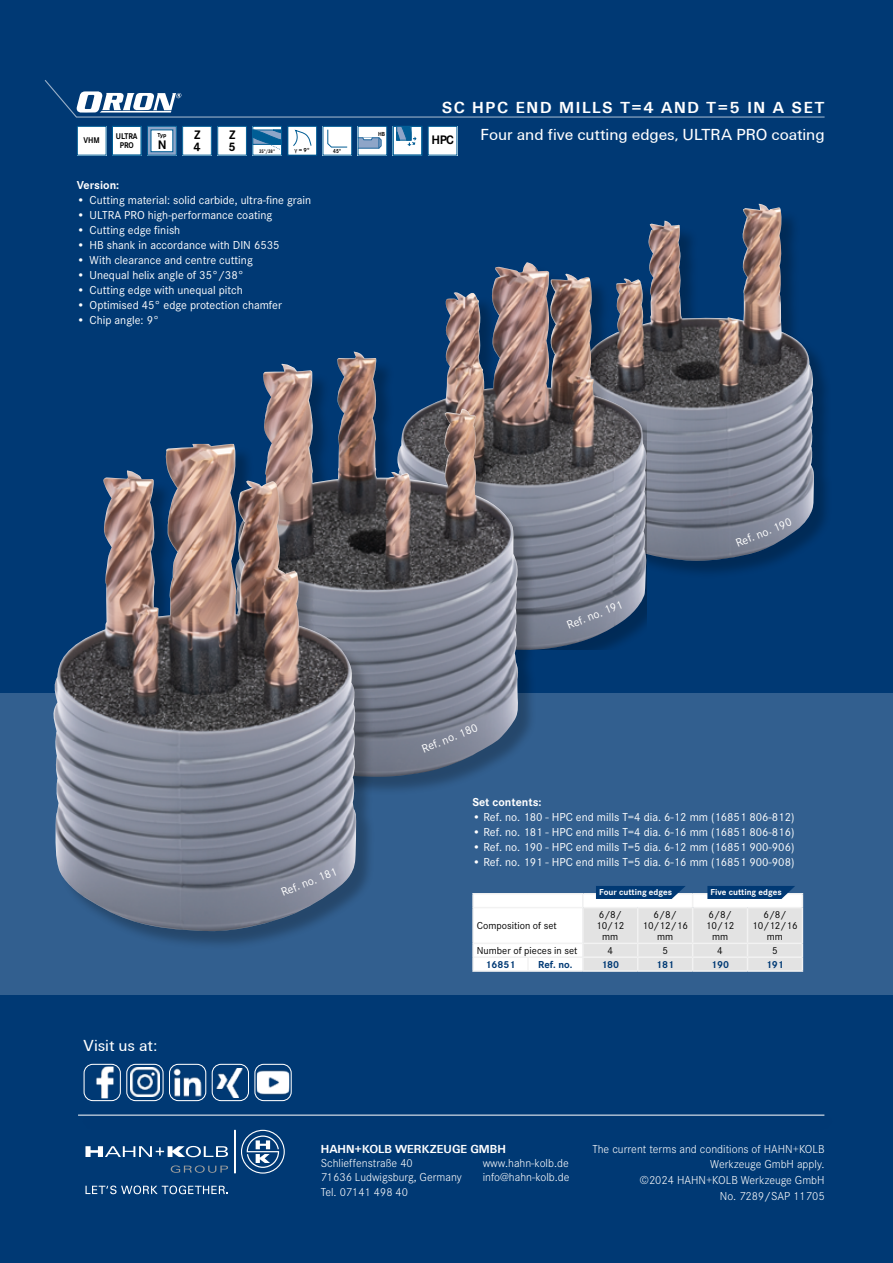
<style>
.page{position:relative;width:893px;height:1263px;background:#003974}
.page>*{position:absolute;margin:0;border:0;box-sizing:border-box;transform-origin:0 0}
.t1{font:16.5px "H+K Type";color:#fff}
.t2{font:700 16.5px "H+K Type";letter-spacing:.1em;color:#fff}
.t3{font:700 12.9px "Corporate S";color:#000}
.t4{font:700 12.75px/12.1px "Corporate S";color:#000}
.t5{font:12px "Corporate S Pro";color:#fff}
.t6{font:300 12px/15.8px "Corporate S Pro";color:#fff;text-align:right}
.t7{font:700 12px "H+K Type";color:#fff}
.t8{font:700 12px "Corporate S Pro";color:#fff}
.t9{font:10.5px/10.9px "Corporate S Pro";color:#000;text-align:center}
.t10{font:700 10.5px "Corporate S Pro";color:#003974}
.t11{font:700 8.85px "Corporate S Pro";color:#fff}
.t12{font:700 8.55px/9.3px "Corporate S";letter-spacing:-.01em;color:#000;text-align:center;scale:.9 1}
.t13{font:700 6.15px "Corporate S";color:#000}
.t14{font:700 6.15px "Corporate S";color:#000;scale:.83 1}
.t15{font:700 6.15px "Corporate S";color:#000;scale:.91 1}
.t16{font:700 6px "Corporate S";color:#000}
.t17{font:700 5.4px "Corporate S";color:#000;scale:.78 1}
.s1{font-family:"Myriad Pro";font-weight:400}
</style>
<div class="page">
<div style="left:584px;top:207px;width:249px;height:373px;background:#000;opacity:.25"></div>
<img style="left:584px;top:204px;width:176px;height:262px">
<div style="left:0;top:693px;width:893px;height:302px;background:#325f8f"></div>
<svg style="left:85px;top:1146px;width:143px;height:11px"></svg>
<hr style="left:235px;top:1130px;width:1px;height:43px;background:#fff">
<svg style="left:241px;top:1135px;width:44px;height:38px"></svg>
<svg style="left:171px;top:1165px;width:57px;height:8px"></svg>
<svg style="left:86px;top:1185px;width:142px;height:9px"></svg>
<hr style="left:78px;top:1115px;width:746px;height:1px;background:#fff">
<img style="left:95px;top:1066px;width:25px;height:32px">
<div style="left:84px;top:1064px;width:37px;height:37px;border:1px solid #fff;border-radius:9px"></div>
<img style="left:130px;top:1068px;width:29px;height:29px">
<div style="left:126px;top:1064px;width:38px;height:37px;border:1px solid #fff;border-radius:9px"></div>
<img style="left:173px;top:1067px;width:30px;height:30px">
<div style="left:169px;top:1064px;width:37px;height:37px;border:1px solid #fff;border-radius:9px"></div>
<img style="left:215px;top:1068px;width:28px;height:30px">
<div style="left:212px;top:1064px;width:37px;height:37px;border:1px solid #fff;border-radius:9px"></div>
<img style="left:257px;top:1066px;width:32px;height:33px">
<div style="left:254px;top:1064px;width:38px;height:37px;border:1px solid #fff;border-radius:9px"></div>
<svg style="left:44px;top:80px;width:781px;height:38px"></svg>
<div style="left:357px;top:126px;width:30px;height:30px;background:#fff"></div>
<svg style="left:358px;top:137px;width:24px;height:12px"></svg>
<div style="left:393px;top:126px;width:29px;height:30px;background:#fff"></div>
<div style="left:393px;top:126px;width:29px;height:30px;border:1px solid #005d95"></div>
<svg style="left:396px;top:126px;width:21px;height:20px"></svg>
<div style="left:428px;top:126px;width:29px;height:30px;background:#fff"></div>
<div style="left:288px;top:126px;width:29px;height:29px;background:#fff"></div>
<div style="left:287px;top:126px;width:30px;height:30px;border:1px solid #005d95"></div>
<svg style="left:293px;top:130px;width:19px;height:16px"></svg>
<div style="left:322px;top:126px;width:30px;height:30px;background:#fff"></div>
<div style="left:322px;top:126px;width:30px;height:30px;border:1px solid #005d95"></div>
<svg style="left:327px;top:129px;width:21px;height:19px"></svg>
<div style="left:252px;top:126px;width:30px;height:30px;background:#fff"></div>
<div style="left:252px;top:126px;width:30px;height:30px;border:1px solid #005d95"></div>
<svg style="left:252px;top:129px;width:30px;height:21px"></svg>
<div style="left:182px;top:126px;width:30px;height:30px;background:#fff"></div>
<div style="left:182px;top:126px;width:30px;height:30px;border:1px solid #005d95"></div>
<div style="left:217px;top:126px;width:30px;height:30px;background:#fff"></div>
<div style="left:217px;top:126px;width:30px;height:30px;border:1px solid #005d95"></div>
<svg style="left:147px;top:126px;width:30px;height:30px"></svg>
<div style="left:112px;top:126px;width:29px;height:29px;background:#fff"></div>
<div style="left:112px;top:126px;width:30px;height:30px;border:1px solid #005d95"></div>
<div style="left:77px;top:126px;width:30px;height:30px;background:#fff"></div>
<div style="left:77px;top:126px;width:30px;height:30px;border:1px solid #005d95"></div>
<img style="left:445px;top:262px;width:202px;height:388px">
<div style="left:237px;top:354px;width:300px;height:441px;background:#000;opacity:.25"></div>
<img style="left:237px;top:357px;width:283px;height:420px">
<div style="left:56px;top:446px;width:320px;height:504px;background:#000;opacity:.25"></div>
<img style="left:53px;top:444px;width:304px;height:488px">
<hr style="left:528px;top:970px;width:55px;height:2px;background:#f2f2f2">
<hr style="left:472px;top:970px;width:56px;height:2px;background:#f2f2f2">
<hr style="left:583px;top:970px;width:55px;height:2px;background:#f2f2f2">
<hr style="left:638px;top:970px;width:55px;height:2px;background:#f2f2f2">
<hr style="left:693px;top:970px;width:54px;height:2px;background:#f2f2f2">
<hr style="left:747px;top:970px;width:56px;height:2px;background:#f2f2f2">
<svg style="left:472px;top:886px;width:331px;height:85px;background:#d5dbe2"></svg>
<p class="t12" style="left:84px;top:136px;width:19px">VHM</p>
<p class="t12" style="left:116px;top:132px;width:26px">ULTRA<br>PRO</p>
<p class="t16" style="left:158px;top:131px;width:10px">Typ</p>
<p class="t3" style="left:158px;top:137px;width:10px">N</p>
<p class="t4" style="left:194px;top:129px;width:9px">Z<br>4</p>
<p class="t4" style="left:229px;top:129px;width:9px">Z<br>5</p>
<p class="t17" style="left:259px;top:148px;width:22px">35°/38°</p>
<p class="t13" style="left:294px;top:146px;width:17px"><span class="s1">γ</span> = 9°</p>
<p class="t14" style="left:333px;top:147px;width:11px">45°</p>
<p class="t8" style="left:77px;top:175px;width:44px">Version:</p>
<p class="t5" style="left:77px;top:191px;width:236px">• Cutting material: solid carbide, ultra-fine grain</p>
<p class="t5" style="left:77px;top:206px;width:197px">• ULTRA PRO high-performance coating</p>
<p class="t5" style="left:77px;top:221px;width:105px">• Cutting edge finish</p>
<p class="t5" style="left:77px;top:236px;width:204px">• HB shank in accordance with DIN 6535</p>
<p class="t5" style="left:77px;top:251px;width:177px">• With clearance and centre cutting</p>
<p class="t5" style="left:77px;top:266px;width:168px">• Unequal helix angle of 35°/38°</p>
<p class="t5" style="left:77px;top:281px;width:167px">• Cutting edge with unequal pitch</p>
<p class="t5" style="left:77px;top:296px;width:207px">• Optimised 45° edge protection chamfer</p>
<p class="t5" style="left:77px;top:311px;width:84px">• Chip angle: 9°</p>
<h1 class="t2" style="left:442px;top:98px;width:384px">SC HPC END MILLS T=4 AND T=5 IN A SET</h1>
<p class="t15" style="left:378px;top:130px;width:9px">HB</p>
<h1 class="t1" style="left:480px;top:125px;width:346px">Four and five cutting edges, ULTRA PRO coating</h1>
<p class="t4" style="left:432px;top:134px;width:24px">HPC</p>
<h1 class="t1" style="left:84px;top:1036px;width:75px">Visit us at:</h1>
<p class="t5" style="left:278px;top:884px;width:61px;rotate:-22deg">Ref. no. 181</p>
<p class="t5" style="left:419px;top:741px;width:61px;rotate:-22deg">Ref. no. 180</p>
<p class="t5" style="left:564px;top:618px;width:61px;rotate:-22deg">Ref. no. 191</p>
<p class="t5" style="left:733px;top:535px;width:61px;rotate:-22deg">Ref. no. 190</p>
<p class="t8" style="left:472px;top:792px;width:71px">Set contents:</p>
<p class="t5" style="left:472px;top:808px;width:324px">• Ref. no. 180 - HPC end mills T=4 dia. 6-12 mm (16851 806-812)</p>
<p class="t5" style="left:472px;top:823px;width:324px">• Ref. no. 181 - HPC end mills T=4 dia. 6-16 mm (16851 806-816)</p>
<p class="t5" style="left:472px;top:838px;width:324px">• Ref. no. 190 - HPC end mills T=5 dia. 6-12 mm (16851 900-906)</p>
<p class="t5" style="left:472px;top:853px;width:324px">• Ref. no. 191 - HPC end mills T=5 dia. 6-16 mm (16851 900-908)</p>
<p class="t11" style="left:599px;top:885px;width:74px">Four cutting edges</p>
<p class="t11" style="left:711px;top:885px;width:73px">Five cutting edges</p>
<p class="t9" style="left:477px;top:919px;width:81px">Composition of set</p>
<p class="t9" style="left:596px;top:908px;width:30px">6/8/<br>10/12 mm</p>
<p class="t9" style="left:642px;top:908px;width:47px">6/8/<br>10/12/16 mm</p>
<p class="t9" style="left:706px;top:908px;width:30px">6/8/<br>10/12 mm</p>
<p class="t9" style="left:752px;top:908px;width:47px">6/8/<br>10/12/16 mm</p>
<p class="t9" style="left:477px;top:944px;width:102px">Number of pieces in set</p>
<p class="t9" style="left:607px;top:944px;width:7px">4</p>
<p class="t9" style="left:662px;top:944px;width:7px">5</p>
<p class="t9" style="left:717px;top:944px;width:7px">4</p>
<p class="t9" style="left:772px;top:944px;width:7px">5</p>
<p class="t10" style="left:486px;top:956px;width:31px">16851</p>
<p class="t10" style="left:538px;top:956px;width:36px">Ref. no.</p>
<p class="t10" style="left:601px;top:956px;width:19px">180</p>
<p class="t10" style="left:656px;top:956px;width:19px">181</p>
<p class="t10" style="left:711px;top:956px;width:19px">190</p>
<p class="t10" style="left:766px;top:956px;width:19px">191</p>
<p class="t7" style="left:321px;top:1142px;width:187px">HAHN+KOLB WERKZEUGE GMBH</p>
<p class="t6" style="left:321px;top:1154px;width:94px">Schlieffenstraße 40</p>
<p class="t6" style="left:483px;top:1154px;width:87px">www.hahn-kolb.de</p>
<p class="t6" style="left:321px;top:1169px;width:143px">71636 Ludwigsburg, Germany</p>
<p class="t6" style="left:483px;top:1169px;width:88px">info@hahn-kolb.de</p>
<p class="t6" style="left:321px;top:1183px;width:89px">Tel. 07141 498 40</p>
<p class="t6" style="left:592px;top:1140px;width:234px">The current terms and conditions of HAHN+KOLB<br>Werkzeuge GmbH apply.<br>©2024 HAHN+KOLB Werkzeuge GmbH<br>No. 7289/SAP 11705</p>
</div>
